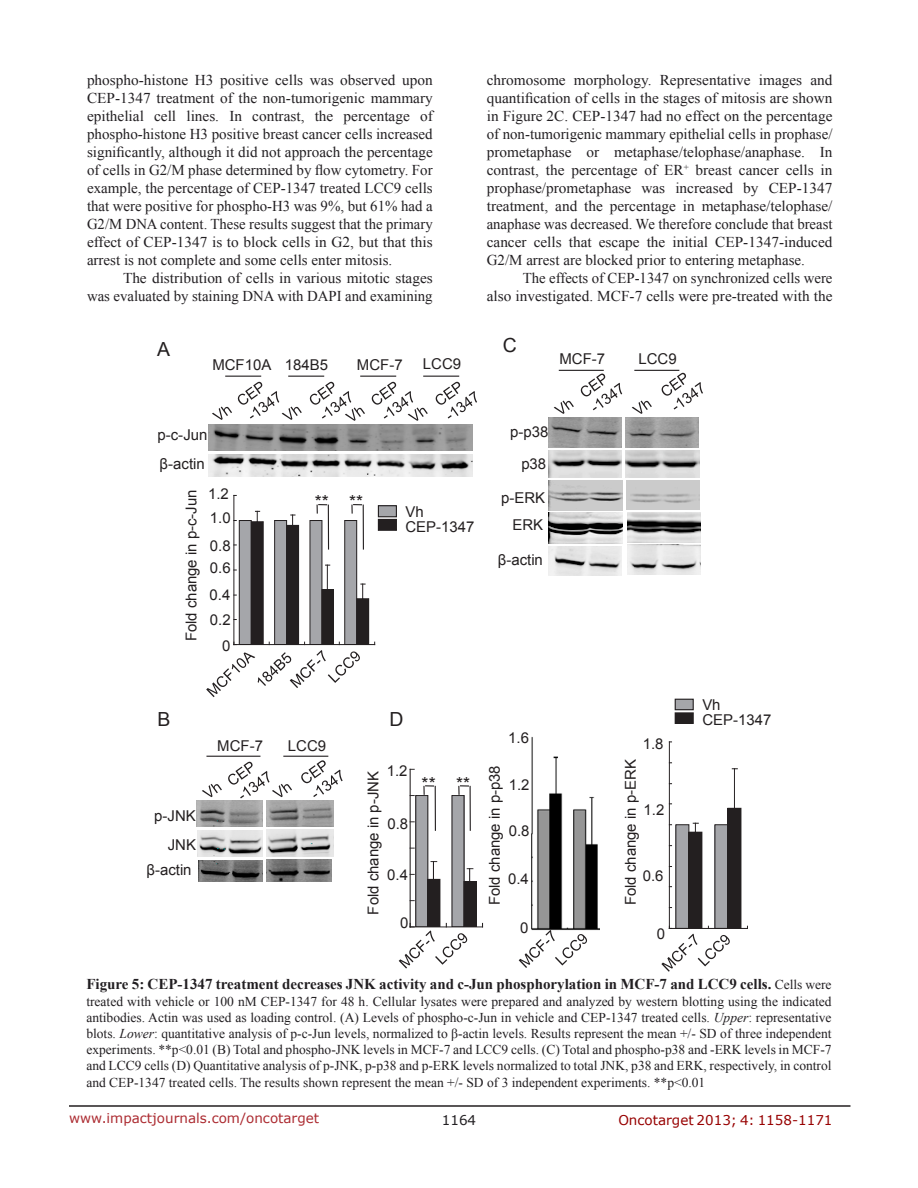
<style>
.page{position:relative;width:918px;height:1188px;background:#fff}
.page>*{position:absolute;margin:0;border:0;box-sizing:border-box;transform-origin:0 0}
.t1{font:19.5px "Arial";color:#231f20}
.t2{font:18px "Arial";color:#231f20}
.BodyText{font:15px/18px "Times New Roman";color:#221f22;text-align:justify}
.t3{font:15px/26px "Arial";color:#231f20}
.FigureText{font:700 15px "Times New Roman";color:#221f22}
.FigureText-2{font:13.5px/16.2px "Times New Roman";color:#221f22;text-align:justify}
.t4{font:13.5px "Verdana";color:#ac2b31}
.t5{font:13.5px "Verdana";color:#970000}
.t6{font:13.5px "Verdana";color:#221f22}
.s1{font-weight:400;font-size:13.5px}
.s2{font-style:italic}
</style>
<div class="page">
<hr style="left:69px;top:1105px;width:781px;height:2px;background:#231f20">
<img style="left:531px;top:737px;width:68px;height:194px">
<svg style="left:212px;top:407px;width:20px;height:13px"></svg>
<svg style="left:238px;top:382px;width:64px;height:38px"></svg>
<svg style="left:310px;top:382px;width:55px;height:39px"></svg>
<svg style="left:372px;top:382px;width:56px;height:39px"></svg>
<svg style="left:436px;top:382px;width:41px;height:37px"></svg>
<img style="left:209px;top:454px;width:264px;height:23px">
<img style="left:209px;top:425px;width:264px;height:25px">
<img style="left:267px;top:801px;width:66px;height:25px">
<img style="left:266px;top:830px;width:68px;height:26px">
<img style="left:266px;top:859px;width:66px;height:23px">
<svg style="left:202px;top:784px;width:20px;height:13px"></svg>
<img style="left:197px;top:801px;width:66px;height:26px">
<img style="left:198px;top:831px;width:65px;height:26px">
<img style="left:198px;top:861px;width:64px;height:21px">
<svg style="left:228px;top:762px;width:64px;height:36px"></svg>
<svg style="left:301px;top:760px;width:42px;height:37px"></svg>
<hr style="left:206px;top:756px;width:54px;height:1px;background:#231f20">
<hr style="left:283px;top:756px;width:45px;height:1px;background:#231f20">
<img style="left:549px;top:481px;width:73px;height:29px">
<img style="left:627px;top:512px;width:73px;height:30px">
<img style="left:549px;top:512px;width:73px;height:32px">
<img style="left:548px;top:546px;width:73px;height:30px">
<img style="left:548px;top:417px;width:73px;height:30px">
<img style="left:548px;top:450px;width:74px;height:28px">
<img style="left:625px;top:417px;width:73px;height:30px">
<img style="left:627px;top:545px;width:74px;height:29px">
<img style="left:625px;top:451px;width:75px;height:27px">
<svg style="left:554px;top:401px;width:20px;height:13px"></svg>
<svg style="left:581px;top:374px;width:41px;height:36px"></svg>
<svg style="left:632px;top:401px;width:20px;height:13px"></svg>
<svg style="left:662px;top:373px;width:41px;height:37px"></svg>
<hr style="left:634px;top:370px;width:45px;height:1px;background:#231f20">
<svg style="left:519px;top:930px;width:68px;height:38px"></svg>
<svg style="left:661px;top:741px;width:87px;height:231px"></svg>
<div style="left:378px;top:506px;width:18px;height:11px;background:#a5a6aa"></div>
<div style="left:378px;top:505px;width:19px;height:12px;border:1px solid #231f20"></div>
<div style="left:378px;top:519px;width:18px;height:11px;background:#231f20"></div>
<div style="left:378px;top:519px;width:19px;height:12px;border:1px solid #231f20"></div>
<div style="left:675px;top:699px;width:18px;height:11px;background:#a5a6aa"></div>
<div style="left:675px;top:699px;width:19px;height:11px;border:1px solid #231f20"></div>
<div style="left:675px;top:713px;width:18px;height:10px;background:#231f20"></div>
<div style="left:675px;top:712px;width:19px;height:12px;border:1px solid #231f20"></div>
<hr style="left:559px;top:370px;width:45px;height:1px;background:#231f20">
<svg style="left:206px;top:494px;width:174px;height:203px"></svg>
<hr style="left:363px;top:505px;width:1px;height:45px;background:#231f20">
<svg style="left:399px;top:768px;width:85px;height:201px"></svg>
<hr style="left:470px;top:786px;width:1px;height:45px;background:#231f20">
<hr style="left:225px;top:376px;width:36px;height:1px;background:#231f20">
<hr style="left:288px;top:376px;width:36px;height:1px;background:#231f20">
<hr style="left:360px;top:376px;width:36px;height:1px;background:#231f20">
<hr style="left:423px;top:376px;width:36px;height:1px;background:#231f20">
<p class="BodyText" style="left:87px;top:71px;width:347px">phospho-histone H3 positive cells was observed upon CEP-1347 treatment of the non-tumorigenic mammary epithelial cell lines. In contrast, the percentage of phospho-histone H3 positive breast cancer cells increased significantly, although it did not approach the percentage of cells in G2/M phase determined by flow cytometry. For example, the percentage of CEP-1347 treated LCC9 cells that were positive for phospho-H3 was 9%, but 61% had a G2/M DNA content. These results suggest that the primary effect of CEP-1347 is to block cells in G2, but that this arrest is not complete and some cells enter mitosis.</p>
<p class="BodyText" style="left:87px;top:269px;width:347px;text-align:right">The distribution of cells in various mitotic stages<br>was evaluated by staining DNA with DAPI and examining</p>
<p class="BodyText" style="left:487px;top:71px;width:347px">chromosome morphology. Representative images and quantification of cells in the stages of mitosis are shown in Figure 2C. CEP-1347 had no effect on the percentage of non-tumorigenic mammary epithelial cells in prophase/ prometaphase or metaphase/telophase/anaphase. In contrast, the percentage of ER<sup>+</sup> breast cancer cells in prophase/prometaphase was increased by CEP-1347 treatment, and the percentage in metaphase/telophase/ anaphase was decreased. We therefore conclude that breast cancer cells that escape the initial CEP-1347-induced G2/M arrest are blocked prior to entering metaphase.</p>
<p class="BodyText" style="left:487px;top:269px;width:347px;text-align:right">The effects of CEP-1347 on synchronized cells were<br>also investigated. MCF-7 cells were pre-treated with the</p>
<p class="t1" style="left:157px;top:335px;width:14px">A</p>
<p class="t3" style="left:212px;top:351px;width:117px">MCF10A 184B5</p>
<p class="t3" style="left:357px;top:352px;width:47px">MCF-7</p>
<p class="t3" style="left:423px;top:351px;width:40px">LCC9</p>
<p class="t1" style="left:503px;top:331px;width:16px">C</p>
<p class="t3" style="left:559px;top:345px;width:47px">MCF-7</p>
<p class="t3" style="left:638px;top:345px;width:40px">LCC9</p>
<p class="t3" style="left:157px;top:421px;width:52px;line-height:28.3px">p-c-Jun β-actin</p>
<p class="t3" style="left:178px;top:641px;width:153px;rotate:-90deg">Fold change in p-c-Jun</p>
<p class="t3" style="left:208px;top:481px;width:22px">1.2</p>
<p class="t3" style="left:210px;top:504px;width:22px;line-height:27.3px">1.0<br>0.8</p>
<p class="t3" style="left:210px;top:555px;width:23px;text-align:right">0.6<br>0.4<br>0.2<br>0</p>
<p class="t2" style="left:315px;top:490px;width:50px">** **</p>
<p class="t3" style="left:406px;top:504px;width:70px;line-height:14.7px">Vh<br>CEP-1347</p>
<p class="t3" style="left:510px;top:416px;width:40px;line-height:32px;text-align:right">p-p38 p38</p>
<p class="t3" style="left:501px;top:485px;width:45px;line-height:26.8px;text-align:right">p-ERK<br>ERK</p>
<p class="t3" style="left:498px;top:547px;width:47px">β-actin</p>
<p class="t1" style="left:158px;top:705px;width:14px">B</p>
<p class="t3" style="left:217px;top:732px;width:47px">MCF-7</p>
<p class="t3" style="left:288px;top:732px;width:40px">LCC9</p>
<p class="t3" style="left:154px;top:802px;width:43px;line-height:28.3px;text-align:right">p-JNK<br>JNK</p>
<p class="t3" style="left:146px;top:857px;width:47px">β-actin</p>
<p class="t1" style="left:390px;top:705px;width:16px">D</p>
<p class="t3" style="left:387px;top:757px;width:22px">1.2</p>
<p class="t3" style="left:360px;top:915px;width:145px;rotate:-90deg">Fold change in p-JNK</p>
<p class="t3" style="left:388px;top:810px;width:22px">0.8</p>
<p class="t3" style="left:387px;top:861px;width:22px">0.4</p>
<p class="t3" style="left:400px;top:909px;width:10px">0</p>
<p class="t2" style="left:422px;top:771px;width:50px">** **</p>
<p class="t3" style="left:508px;top:725px;width:22px">1.6</p>
<p class="t3" style="left:482px;top:905px;width:142px;rotate:-90deg">Fold change in p-p38</p>
<p class="t3" style="left:509px;top:772px;width:22px">1.2</p>
<p class="t3" style="left:509px;top:818px;width:22px">0.8</p>
<p class="t3" style="left:508px;top:866px;width:22px">0.4</p>
<p class="t3" style="left:520px;top:915px;width:10px">0</p>
<p class="t3" style="left:643px;top:730px;width:22px">1.8</p>
<p class="t3" style="left:617px;top:905px;width:147px;rotate:-90deg">Fold change in p-ERK</p>
<p class="t3" style="left:644px;top:797px;width:22px">1.2</p>
<p class="t3" style="left:643px;top:862px;width:22px">0.6</p>
<p class="t3" style="left:657px;top:921px;width:10px">0</p>
<p class="t3" style="left:702px;top:698px;width:70px;line-height:14.9px">Vh<br>CEP-1347</p>
<p class="FigureText" style="left:86px;top:974px;width:747px">Figure 5: CEP-1347 treatment decreases JNK activity and c-Jun phosphorylation in MCF-7 and LCC9 cells. <span class="s1">Cells were</span></p>
<p class="FigureText-2" style="left:86px;top:993px;width:747px">treated with vehicle or 100 nM CEP-1347 for 48 h. Cellular lysates were prepared and analyzed by western blotting using the indicated antibodies. Actin was used as loading control. (A) Levels of phospho-c-Jun in vehicle and CEP-1347 treated cells. <span class="s2">Upper</span>: representative blots. <span class="s2">Lower</span>: quantitative analysis of p-c-Jun levels, normalized to β-actin levels. Results represent the mean +/- SD of three independent experiments. **p&lt;0.01 (B) Total and phospho-JNK levels in MCF-7 and LCC9 cells. (C) Total and phospho-p38 and -ERK levels in MCF-7 and LCC9 cells (D) Quantitative analysis of p-JNK, p-p38 and p-ERK levels normalized to total JNK, p38 and ERK, respectively, in control and CEP-1347 treated cells. The results shown represent the mean +/- SD of 3 independent experiments. **p&lt;0.01</p>
<p class="t4" style="left:69px;top:1109px;width:252px">www.impactjournals.com/oncotarget</p>
<p class="t6" style="left:442px;top:1111px;width:36px">1164</p>
<p class="t5" style="left:618px;top:1111px;width:216px">Oncotarget 2013; 4: 1158-1171</p>
</div>
